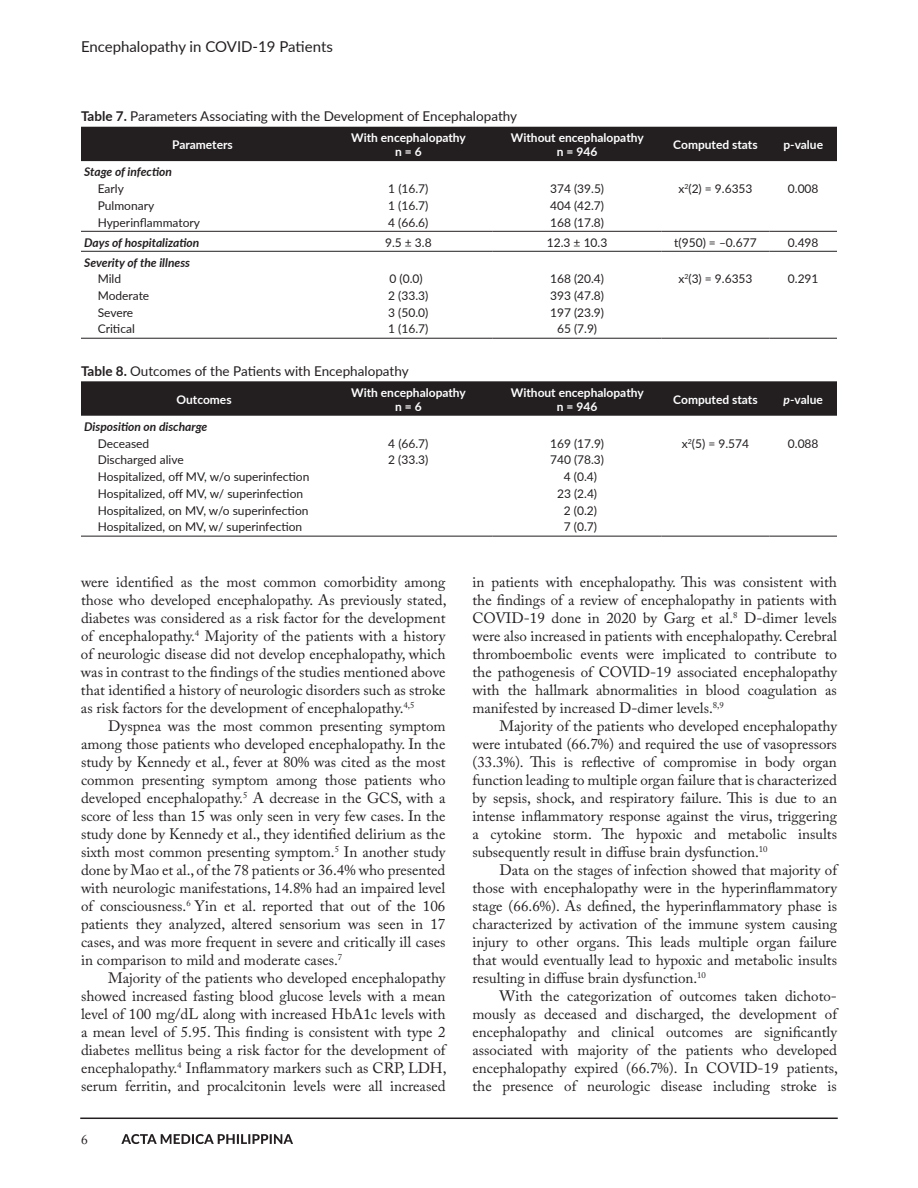
<style>
.page{position:relative;width:918px;height:1188px;background:#fff}
.page>*{position:absolute;margin:0;border:0;box-sizing:border-box;transform-origin:0 0}
.t1{font:15px/18px "Adobe Caslon Pro";color:#231f20;text-align:justify}
.t2{font:15px "Lato";color:#231f20}
.t3{font:13.5px "Lato";color:#231f20}
.t4{font:13.5px "Adobe Caslon Pro";color:#231f20}
.t5{font:12px "Lato";color:#231f20}
.t6{font:700 12px/14.4px "Lato";color:#fff;text-align:center}
.t7{font:italic 700 12px "Lato";color:#231f20}
.s1{font-weight:700}
.s2{font-style:italic}
</style>
<div class="page">
<div style="left:81px;top:381px;width:756px;height:35px;background:#231f20"></div>
<hr style="left:81px;top:536px;width:243px;height:1px;background:#231f20">
<hr style="left:324px;top:536px;width:169px;height:1px;background:#231f20">
<hr style="left:493px;top:536px;width:169px;height:1px;background:#231f20">
<hr style="left:662px;top:536px;width:108px;height:1px;background:#231f20">
<hr style="left:770px;top:536px;width:67px;height:1px;background:#231f20">
<div style="left:81px;top:127px;width:756px;height:34px;background:#231f20"></div>
<hr style="left:81px;top:231px;width:243px;height:1px;background:#231f20">
<hr style="left:324px;top:231px;width:169px;height:1px;background:#231f20">
<hr style="left:493px;top:231px;width:169px;height:1px;background:#231f20">
<hr style="left:662px;top:231px;width:108px;height:1px;background:#231f20">
<hr style="left:770px;top:231px;width:67px;height:1px;background:#231f20">
<hr style="left:81px;top:251px;width:243px;height:1px;background:#231f20">
<hr style="left:324px;top:251px;width:169px;height:1px;background:#231f20">
<hr style="left:493px;top:251px;width:169px;height:1px;background:#231f20">
<hr style="left:662px;top:251px;width:108px;height:1px;background:#231f20">
<hr style="left:770px;top:251px;width:67px;height:1px;background:#231f20">
<hr style="left:81px;top:338px;width:243px;height:1px;background:#231f20">
<hr style="left:324px;top:338px;width:169px;height:1px;background:#231f20">
<hr style="left:493px;top:338px;width:169px;height:1px;background:#231f20">
<hr style="left:662px;top:338px;width:108px;height:1px;background:#231f20">
<hr style="left:770px;top:338px;width:67px;height:1px;background:#231f20">
<hr style="left:80px;top:1118px;width:758px;height:1px;background:#231f20">
<svg style="left:121px;top:1134px;width:172px;height:10px"></svg>
<p class="t2" style="left:81px;top:35px;width:253px">Encephalopathy in COVID-19 Patients</p>
<p class="t3" style="left:81px;top:107px;width:438px"><span class="s1">Table 7.</span> Parameters Associating with the Development of Encephalopathy</p>
<p class="t6" style="left:172px;top:137px;width:62px">Parameters</p>
<p class="t6" style="left:351px;top:130px;width:116px">With encephalopathy n = 6</p>
<p class="t6" style="left:511px;top:130px;width:134px">Without encephalopathy n = 946</p>
<p class="t6" style="left:673px;top:137px;width:86px">Computed stats</p>
<p class="t6" style="left:783px;top:137px;width:41px">p-value</p>
<p class="t7" style="left:84px;top:163px;width:89px">Stage of infection</p>
<p class="t5" style="left:98px;top:180px;width:28px">Early</p>
<p class="t5" style="left:388px;top:180px;width:42px">1 (16.7)</p>
<p class="t5" style="left:550px;top:180px;width:56px">374 (39.5)</p>
<p class="t5" style="left:678px;top:180px;width:76px">x<sup>2</sup>(2) = 9.6353</p>
<p class="t5" style="left:788px;top:180px;width:32px">0.008</p>
<p class="t5" style="left:98px;top:197px;width:58px">Pulmonary</p>
<p class="t5" style="left:388px;top:197px;width:42px">1 (16.7)</p>
<p class="t5" style="left:550px;top:197px;width:56px">404 (42.7)</p>
<p class="t5" style="left:98px;top:214px;width:104px">Hyperinflammatory</p>
<p class="t5" style="left:388px;top:214px;width:42px">4 (66.6)</p>
<p class="t5" style="left:550px;top:214px;width:56px">168 (17.8)</p>
<p class="t7" style="left:84px;top:233px;width:117px">Days of hospitalization</p>
<p class="t5" style="left:385px;top:234px;width:48px">9.5 ± 3.8</p>
<p class="t5" style="left:547px;top:234px;width:62px">12.3 ± 10.3</p>
<p class="t5" style="left:674px;top:234px;width:84px">t(950) = –0.677</p>
<p class="t5" style="left:788px;top:234px;width:32px">0.498</p>
<p class="t7" style="left:84px;top:253px;width:107px">Severity of the illness</p>
<p class="t5" style="left:98px;top:270px;width:25px">Mild</p>
<p class="t5" style="left:390px;top:270px;width:35px">0 (0.0)</p>
<p class="t5" style="left:550px;top:270px;width:56px">168 (20.4)</p>
<p class="t5" style="left:678px;top:270px;width:76px">x<sup>2</sup>(3) = 9.6353</p>
<p class="t5" style="left:788px;top:270px;width:32px">0.291</p>
<p class="t5" style="left:98px;top:287px;width:53px">Moderate</p>
<p class="t5" style="left:388px;top:287px;width:42px">2 (33.3)</p>
<p class="t5" style="left:550px;top:287px;width:56px">393 (47.8)</p>
<p class="t5" style="left:98px;top:304px;width:37px">Severe</p>
<p class="t5" style="left:388px;top:304px;width:42px">3 (50.0)</p>
<p class="t5" style="left:550px;top:304px;width:56px">197 (23.9)</p>
<p class="t5" style="left:98px;top:321px;width:39px">Critical</p>
<p class="t5" style="left:388px;top:321px;width:42px">1 (16.7)</p>
<p class="t5" style="left:557px;top:321px;width:42px">65 (7.9)</p>
<p class="t3" style="left:81px;top:361px;width:329px"><span class="s1">Table 8.</span> Outcomes of the Patients with Encephalopathy</p>
<p class="t6" style="left:177px;top:392px;width:57px">Outcomes</p>
<p class="t6" style="left:351px;top:384px;width:116px">With encephalopathy n = 6</p>
<p class="t6" style="left:511px;top:384px;width:134px">Without encephalopathy n = 946</p>
<p class="t6" style="left:673px;top:392px;width:86px">Computed stats</p>
<p class="t6" style="left:784px;top:392px;width:41px"><span class="s2">p</span>-value</p>
<p class="t7" style="left:84px;top:418px;width:125px">Disposition on discharge</p>
<p class="t5" style="left:98px;top:435px;width:53px">Deceased</p>
<p class="t5" style="left:388px;top:435px;width:42px">4 (66.7)</p>
<p class="t5" style="left:550px;top:435px;width:56px">169 (17.9)</p>
<p class="t5" style="left:682px;top:435px;width:69px">x<sup>2</sup>(5) = 9.574</p>
<p class="t5" style="left:788px;top:435px;width:32px">0.088</p>
<p class="t5" style="left:98px;top:451px;width:88px">Discharged alive</p>
<p class="t5" style="left:388px;top:451px;width:42px">2 (33.3)</p>
<p class="t5" style="left:550px;top:451px;width:56px">740 (78.3)</p>
<p class="t5" style="left:98px;top:468px;width:213px">Hospitalized, off MV, w/o superinfection</p>
<p class="t5" style="left:564px;top:468px;width:35px">4 (0.4)</p>
<p class="t5" style="left:98px;top:485px;width:207px">Hospitalized, off MV, w/ superinfection</p>
<p class="t5" style="left:557px;top:485px;width:42px">23 (2.4)</p>
<p class="t5" style="left:98px;top:502px;width:212px">Hospitalized, on MV, w/o superinfection</p>
<p class="t5" style="left:564px;top:502px;width:35px">2 (0.2)</p>
<p class="t5" style="left:98px;top:518px;width:206px">Hospitalized, on MV, w/ superinfection</p>
<p class="t5" style="left:564px;top:518px;width:35px">7 (0.7)</p>
<p class="t1" style="left:81px;top:573px;width:367px">were identified as the most common comorbidity among those who developed encephalopathy. As previously stated, diabetes was considered as a risk factor for the development of encephalopathy.<sup>4</sup> Majority of the patients with a history of neurologic disease did not develop encephalopathy, which was in contrast to the findings of the studies mentioned above that identified a history of neurologic disorders such as stroke as risk factors for the development of encephalopathy.<sup>4,5</sup></p>
<p class="t1" style="left:81px;top:717px;width:366px;text-indent:27px">Dyspnea was the most common presenting symptom among those patients who developed encephalopathy. In the study by Kennedy et al., fever at 80% was cited as the most common presenting symptom among those patients who developed encephalopathy.<sup>5</sup> A decrease in the GCS, with a score of less than 15 was only seen in very few cases. In the study done by Kennedy et al., they identified delirium as the sixth most common presenting symptom.<sup>5</sup> In another study done by Mao et al., of the 78 patients or 36.4% who presented with neurologic manifestations, 14.8% had an impaired level of consciousness.<sup>6</sup> Yin et al. reported that out of the 106 patients they analyzed, altered sensorium was seen in 17 cases, and was more frequent in severe and critically ill cases in comparison to mild and moderate cases.<sup>7</sup></p>
<p class="t1" style="left:81px;top:969px;width:367px;text-indent:27px">Majority of the patients who developed encephalopathy showed increased fasting blood glucose levels with a mean level of 100 mg/dL along with increased HbA1c levels with a mean level of 5.95. This finding is consistent with type 2 diabetes mellitus being a risk factor for the development of encephalopathy.<sup>4</sup> Inflammatory markers such as CRP, LDH, serum ferritin, and procalcitonin levels were all increased</p>
<p class="t4" style="left:81px;top:1131px;width:8px">6</p>
<p class="t1" style="left:473px;top:573px;width:366px">in patients with encephalopathy. This was consistent with the findings of a review of encephalopathy in patients with COVID-19 done in 2020 by Garg et al.<sup>8</sup> D-dimer levels were also increased in patients with encephalopathy. Cerebral thromboembolic events were implicated to contribute to the pathogenesis of COVID-19 associated encephalopathy with the hallmark abnormalities in blood coagulation as manifested by increased D-dimer levels.<sup>8,9</sup></p>
<p class="t1" style="left:472px;top:717px;width:366px;text-indent:27px">Majority of the patients who developed encephalopathy were intubated (66.7%) and required the use of vasopressors (33.3%). This is reflective of compromise in body organ function leading to multiple organ failure that is characterized by sepsis, shock, and respiratory failure. This is due to an intense inflammatory response against the virus, triggering a cytokine storm. The hypoxic and metabolic insults subsequently result in diffuse brain dysfunction.<sup>10</sup></p>
<p class="t1" style="left:472px;top:861px;width:366px;text-indent:27px">Data on the stages of infection showed that majority of those with encephalopathy were in the hyperinflammatory stage (66.6%). As defined, the hyperinflammatory phase is characterized by activation of the immune system causing injury to other organs. This leads multiple organ failure that would eventually lead to hypoxic and metabolic insults resulting in diffuse brain dysfunction.<sup>10</sup></p>
<p class="t1" style="left:472px;top:987px;width:367px;text-indent:27px">With the categorization of outcomes taken dichoto&shy;mously as deceased and discharged, the development of encephalopathy and clinical outcomes are significantly associated with majority of the patients who developed encephalopathy expired (66.7%). In COVID-19 patients, the presence of neurologic disease including stroke is</p>
</div>
